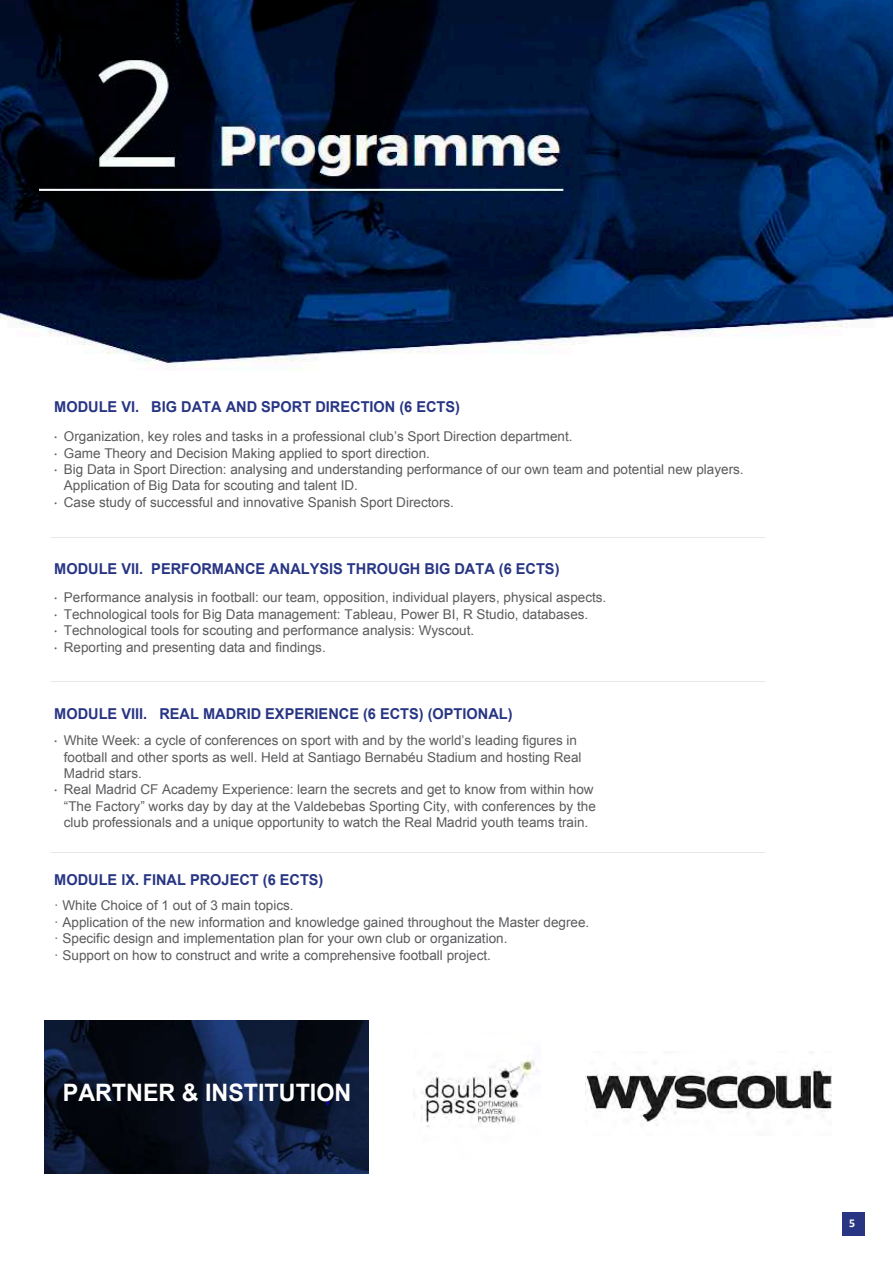
<style>
.page{position:relative;width:893px;height:1263px;background:#fff}
.page>*{position:absolute;margin:0;border:0;box-sizing:border-box;transform-origin:0 0}
.t1{font:700 24px "Arial";color:#fff}
.t2{font:700 15px "Arial";color:#283583}
.t3{font:13.5px/16.2px "Arial";color:#5b5b5e}
.t4{font:700 12px "Calibri";color:#fff}
.s1{font-family:"Montserrat";font-weight:300}
</style>
<div class="page">
<img style="left:421px;top:1059px;width:117px;height:68px">
<img style="left:585px;top:1065px;width:246px;height:60px">
<img style="left:44px;top:1020px;width:324px;height:153px">
<hr style="left:51px;top:537px;width:714px;height:1px;background:#e0e0df">
<hr style="left:51px;top:681px;width:714px;height:1px;background:#e0e0df">
<hr style="left:51px;top:852px;width:714px;height:1px;background:#e0e0df">
<img style="left:0;top:0;width:893px;height:369px">
<div style="left:842px;top:1212px;width:22px;height:23px;background:#283583"></div>
<p class="t2" style="left:54px;top:397px;width:407px">MODULE VI. BIG DATA AND SPORT DIRECTION (6 ECTS)</p>
<p class="t3" style="left:54px;top:428px;width:520px"><span class="s1">•</span> Organization, key roles and tasks in a professional club’s Sport Direction department.</p>
<p class="t3" style="left:54px;top:445px;width:377px"><span class="s1">•</span> Game Theory and Decision Making applied to sport direction.</p>
<p class="t3" style="left:64px;top:461px;width:681px;text-indent:-10px"><span class="s1">•</span> Big Data in Sport Direction: analysing and understanding performance of our own team and potential new players.<br>Application of Big Data for scouting and talent ID.</p>
<p class="t3" style="left:54px;top:494px;width:401px"><span class="s1">•</span> Case study of successful and innovative Spanish Sport Directors.</p>
<p class="t2" style="left:54px;top:559px;width:507px">MODULE VII. PERFORMANCE ANALYSIS THROUGH BIG DATA (6 ECTS)</p>
<p class="t3" style="left:54px;top:590px;width:554px"><span class="s1">•</span> Performance analysis in football: our team, opposition, individual players, physical aspects.</p>
<p class="t3" style="left:54px;top:606px;width:536px"><span class="s1">•</span> Technological tools for Big Data management: Tableau, Power BI, R Studio, databases.</p>
<p class="t3" style="left:54px;top:623px;width:421px"><span class="s1">•</span> Technological tools for scouting and performance analysis: Wyscout.</p>
<p class="t3" style="left:54px;top:639px;width:273px"><span class="s1">•</span> Reporting and presenting data and findings.</p>
<p class="t2" style="left:54px;top:703px;width:460px">MODULE VIII. REAL MADRID EXPERIENCE (6 ECTS) (OPTIONAL)</p>
<p class="t3" style="left:64px;top:733px;width:519px;text-indent:-10px"><span class="s1">•</span> White Week: a cycle of conferences on sport with and by the world’s leading figures in football and other sports as well. Held at Santiago Bernabéu Stadium and hosting Real<br>Madrid stars.</p>
<p class="t3" style="left:64px;top:782px;width:533px;text-indent:-10px"><span class="s1">•</span> Real Madrid CF Academy Experience: learn the secrets and get to know from within how “The Factory” works day by day at the Valdebebas Sporting City, with conferences by the club professionals and a unique opportunity to watch the Real Madrid youth teams train.</p>
<p class="t2" style="left:54px;top:870px;width:271px">MODULE IX. FINAL PROJECT (6 ECTS)</p>
<p class="t3" style="left:54px;top:897px;width:537px">· White Choice of 1 out of 3 main topics.<br>· Application of the new information and knowledge gained throughout the Master degree. · Specific design and implementation plan for your own club or organization.<br>· Support on how to construct and write a comprehensive football project.</p>
<h1 class="t1" style="left:63px;top:1076px;width:290px">PARTNER &amp; INSTITUTION</h1>
<p class="t4" style="left:849px;top:1215px;width:8px">5</p>
</div>
